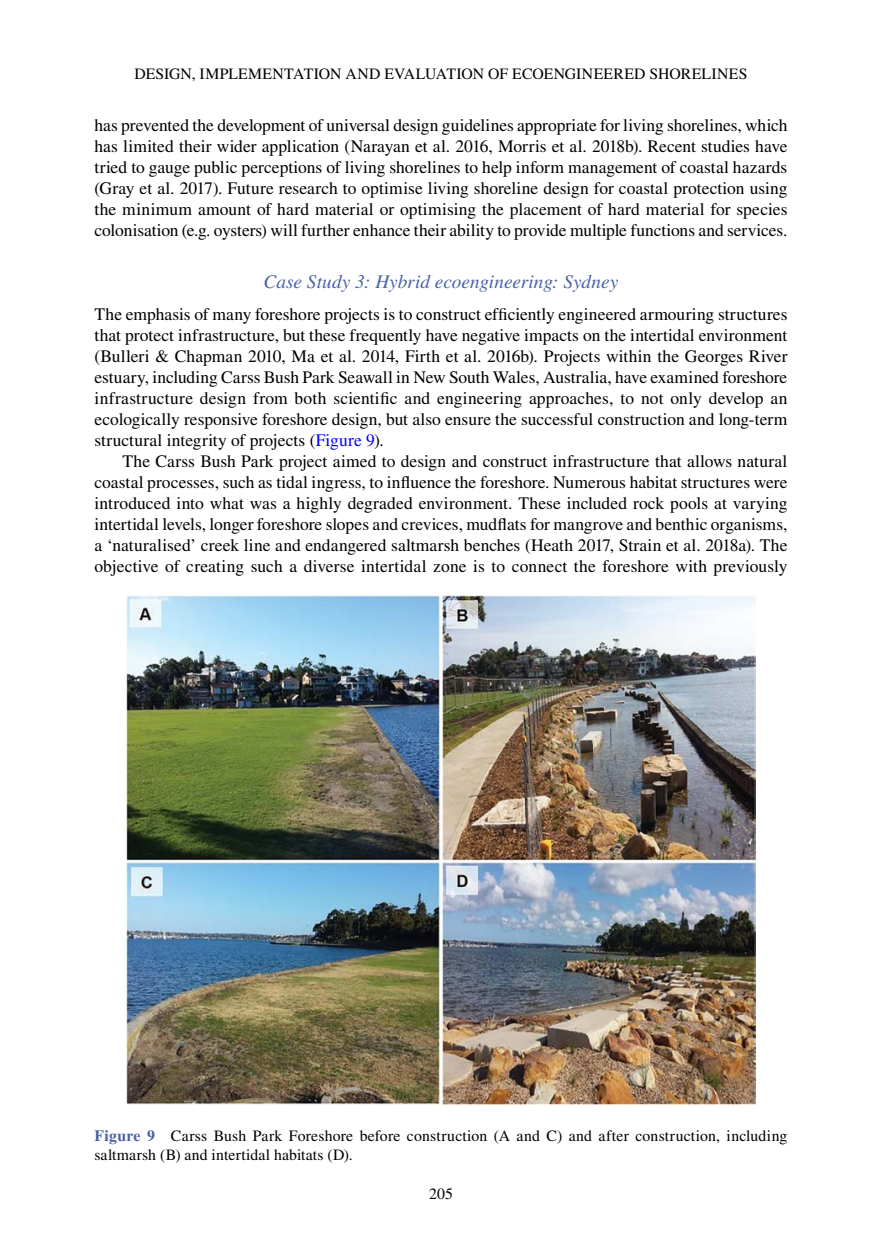
<style>
.page{position:relative;width:882px;height:1260px;background:#fff}
.page>*{position:absolute;margin:0;border:0;box-sizing:border-box;transform-origin:0 0}
._2{font:italic 19.25px "Times LT Std";letter-spacing:.005em;color:#4961a4}
.T{font:17.5px/21px "Times LT Std";letter-spacing:.005em;color:#000;text-align:justify}
.T1{font:17.5px/21px "Times LT Std";color:#000;text-align:justify}
.FC{font:15.75px/18.9px "Times LT Std";letter-spacing:.01em;color:#000}
.s1{color:#00f}
.s2{font-weight:700;color:#4961a4}
</style>
<div class="page">
<img style="left:126px;top:596px;width:630px;height:509px">
<p class="FC" style="left:134px;top:64px;width:615px">DESIGN, IMPLEMENTATION AND EVALUATION OF ECOENGINEERED SHORELINES</p>
<p class="T" style="left:94px;top:115px;width:695px">has prevented the development of universal design guidelines appropriate for living shorelines, which has limited their wider application (Narayan et al. 2016, Morris et al. 2018b). Recent studies have tried to gauge public perceptions of living shorelines to help inform management of coastal hazards (Gray et al. 2017). Future research to optimise living shoreline design for coastal protection using the minimum amount of hard material or optimising the placement of hard material for species colonisation (e.g. oysters) will further enhance their ability to provide multiple functions and services.</p>
<p class="_2" style="left:263px;top:271px;width:357px">Case Study 3: Hybrid ecoengineering: Sydney</p>
<p class="T1" style="left:94px;top:304px;width:695px">The emphasis of many foreshore projects is to construct efficiently engineered armouring structures that protect infrastructure, but these frequently have negative impacts on the intertidal environment (Bulleri &amp; Chapman 2010, Ma et al. 2014, Firth et al. 2016b). Projects within the Georges River estuary, including Carss Bush Park Seawall in New South Wales, Australia, have examined foreshore infrastructure design from both scientific and engineering approaches, to not only develop an ecologically responsive foreshore design, but also ensure the successful construction and long-term structural integrity of projects (<span class="s1">Figure 9</span>).</p>
<p class="T" style="left:94px;top:451px;width:695px;text-indent:28px">The Carss Bush Park project aimed to design and construct infrastructure that allows natural coastal processes, such as tidal ingress, to influence the foreshore. Numerous habitat structures were introduced into what was a highly degraded environment. These included rock pools at varying intertidal levels, longer foreshore slopes and crevices, mudflats for mangrove and benthic organisms, a ‘naturalised’ creek line and endangered saltmarsh benches (Heath 2017, Strain et al. 2018a). The objective of creating such a diverse intertidal zone is to connect the foreshore with previously</p>
<p class="FC" style="left:94px;top:1127px;width:694px"><span class="s2">Figure 9</span> Carss Bush Park Foreshore before construction (A and C) and after construction, including saltmarsh (B) and intertidal habitats (D).</p>
<p class="FC" style="left:429px;top:1184px;width:25px">205</p>
</div>
